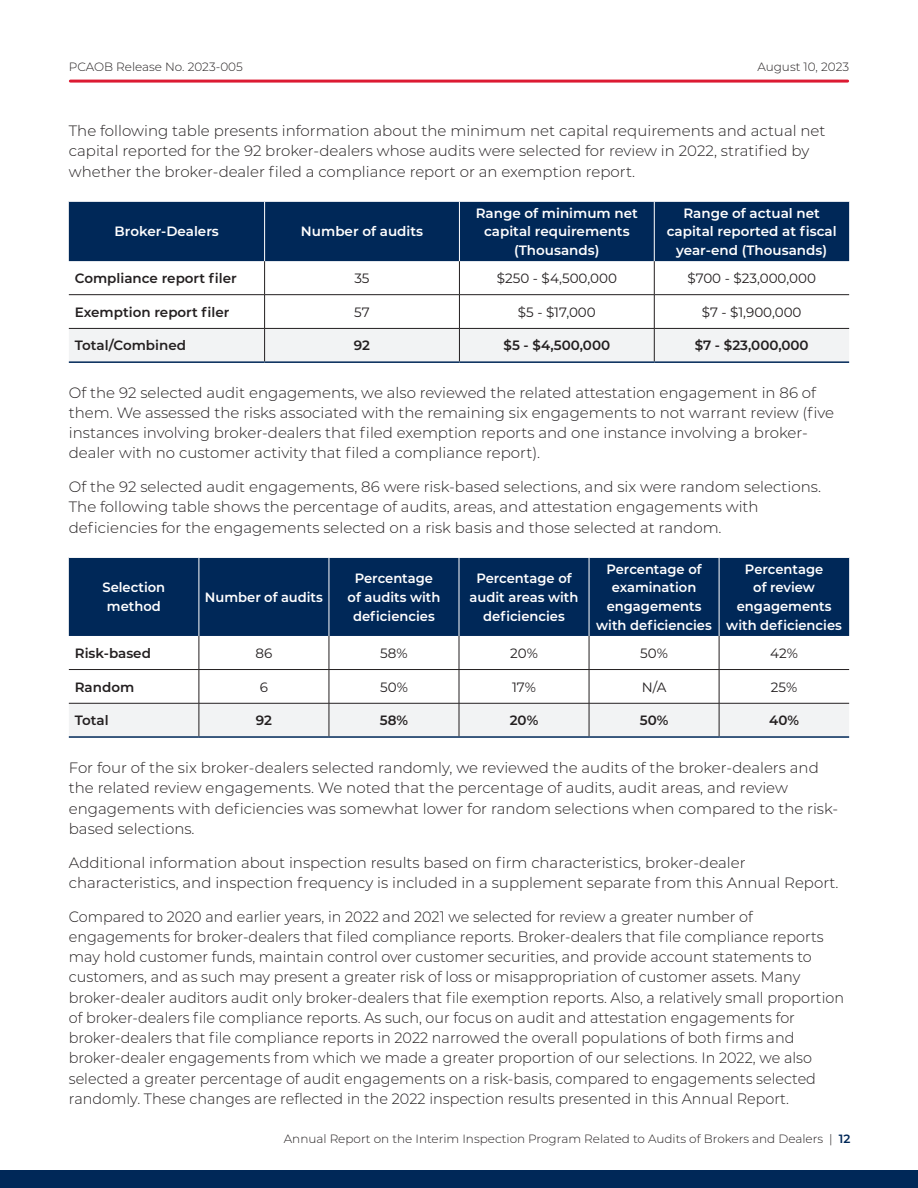
<style>
.page{position:relative;width:918px;height:1188px;background:#fff}
.page>*{position:absolute;margin:0;border:0;box-sizing:border-box;transform-origin:0 0}
.Body_Copy{font:300 15px/20.2px "Montserrat";color:#231f20}
.Body_Copy-2{font:300 15px/20.2px "Montserrat";color:#231f20;scale:.96 1}
.t1{font:600 13.5px/18.8px "Montserrat";color:#fff;text-align:center}
.t2{font:600 13.5px "Montserrat";color:#231f20}
.t3{font:13.5px "Montserrat";color:#231f20}
.t4{font:300 12px "Montserrat";color:#231f20}
.s1{font-weight:600;color:#002858}
</style>
<div class="page">
<div style="left:0;top:1170px;width:918px;height:18px;background:#002858"></div>
<hr style="left:70px;top:80px;width:778px;height:3px;background:#dc1a32">
<div style="left:69px;top:202px;width:780px;height:59px;background:#002858"></div>
<div style="left:69px;top:329px;width:780px;height:32px;background:#f2f3f4"></div>
<hr style="left:264px;top:261px;width:1px;height:33px;background:#231f20">
<hr style="left:459px;top:261px;width:1px;height:33px;background:#231f20">
<hr style="left:654px;top:261px;width:1px;height:33px;background:#231f20">
<hr style="left:69px;top:294px;width:196px;height:1px;background:#231f20">
<hr style="left:265px;top:294px;width:194px;height:1px;background:#231f20">
<hr style="left:264px;top:295px;width:1px;height:33px;background:#231f20">
<hr style="left:459px;top:294px;width:195px;height:1px;background:#231f20">
<hr style="left:459px;top:295px;width:1px;height:33px;background:#231f20">
<hr style="left:654px;top:294px;width:195px;height:1px;background:#231f20">
<hr style="left:654px;top:295px;width:1px;height:33px;background:#231f20">
<hr style="left:69px;top:328px;width:196px;height:1px;background:#231f20">
<hr style="left:265px;top:328px;width:194px;height:1px;background:#231f20">
<hr style="left:264px;top:329px;width:1px;height:32px;background:#231f20">
<hr style="left:459px;top:328px;width:195px;height:1px;background:#231f20">
<hr style="left:459px;top:329px;width:1px;height:32px;background:#231f20">
<hr style="left:654px;top:328px;width:195px;height:1px;background:#231f20">
<hr style="left:654px;top:329px;width:1px;height:32px;background:#231f20">
<hr style="left:264px;top:201px;width:1px;height:60px;background:#fff">
<hr style="left:459px;top:201px;width:1px;height:60px;background:#fff">
<hr style="left:654px;top:201px;width:1px;height:60px;background:#fff">
<hr style="left:69px;top:361px;width:196px;height:2px;background:#002858">
<hr style="left:265px;top:361px;width:194px;height:2px;background:#002858">
<hr style="left:459px;top:361px;width:195px;height:2px;background:#002858">
<hr style="left:654px;top:361px;width:195px;height:2px;background:#002858">
<div style="left:69px;top:558px;width:780px;height:78px;background:#002858"></div>
<div style="left:69px;top:704px;width:780px;height:32px;background:#f2f3f4"></div>
<hr style="left:199px;top:636px;width:1px;height:33px;background:#231f20">
<hr style="left:329px;top:636px;width:1px;height:33px;background:#231f20">
<hr style="left:459px;top:636px;width:1px;height:33px;background:#231f20">
<hr style="left:589px;top:636px;width:1px;height:33px;background:#231f20">
<hr style="left:719px;top:636px;width:1px;height:33px;background:#231f20">
<hr style="left:69px;top:669px;width:130px;height:1px;background:#231f20">
<hr style="left:199px;top:669px;width:130px;height:1px;background:#231f20">
<hr style="left:199px;top:670px;width:1px;height:33px;background:#231f20">
<hr style="left:329px;top:669px;width:130px;height:1px;background:#231f20">
<hr style="left:329px;top:670px;width:1px;height:33px;background:#231f20">
<hr style="left:459px;top:669px;width:130px;height:1px;background:#231f20">
<hr style="left:459px;top:670px;width:1px;height:33px;background:#231f20">
<hr style="left:589px;top:669px;width:130px;height:1px;background:#231f20">
<hr style="left:589px;top:670px;width:1px;height:33px;background:#231f20">
<hr style="left:719px;top:669px;width:130px;height:1px;background:#231f20">
<hr style="left:719px;top:670px;width:1px;height:33px;background:#231f20">
<hr style="left:69px;top:703px;width:130px;height:1px;background:#231f20">
<hr style="left:199px;top:703px;width:130px;height:1px;background:#231f20">
<hr style="left:199px;top:703px;width:1px;height:33px;background:#231f20">
<hr style="left:329px;top:703px;width:130px;height:1px;background:#231f20">
<hr style="left:329px;top:703px;width:1px;height:33px;background:#231f20">
<hr style="left:459px;top:703px;width:130px;height:1px;background:#231f20">
<hr style="left:459px;top:703px;width:1px;height:33px;background:#231f20">
<hr style="left:589px;top:703px;width:130px;height:1px;background:#231f20">
<hr style="left:589px;top:703px;width:1px;height:33px;background:#231f20">
<hr style="left:719px;top:703px;width:130px;height:1px;background:#231f20">
<hr style="left:719px;top:703px;width:1px;height:33px;background:#231f20">
<hr style="left:199px;top:558px;width:1px;height:78px;background:#fff">
<hr style="left:329px;top:558px;width:1px;height:78px;background:#fff">
<hr style="left:459px;top:558px;width:1px;height:78px;background:#fff">
<hr style="left:589px;top:558px;width:1px;height:78px;background:#fff">
<hr style="left:719px;top:558px;width:1px;height:78px;background:#fff">
<hr style="left:69px;top:736px;width:130px;height:2px;background:#002858">
<hr style="left:199px;top:736px;width:130px;height:2px;background:#002858">
<hr style="left:329px;top:736px;width:130px;height:2px;background:#002858">
<hr style="left:459px;top:736px;width:130px;height:2px;background:#002858">
<hr style="left:589px;top:736px;width:130px;height:2px;background:#002858">
<hr style="left:719px;top:736px;width:130px;height:2px;background:#002858">
<p class="t4" style="left:69px;top:59px;width:176px">PCAOB Release No. 2023-005</p>
<p class="t4" style="left:757px;top:59px;width:93px">August 10, 2023</p>
<p class="Body_Copy" style="left:69px;top:120px;width:758px">The following table presents information about the minimum net capital requirements and actual net capital reported for the 92 broker-dealers whose audits were selected for review in 2022, stratified by whether the broker-dealer filed a compliance report or an exemption report.</p>
<p class="t1" style="left:115px;top:222px;width:106px">Broker-Dealers</p>
<p class="t1" style="left:301px;top:222px;width:124px">Number of audits</p>
<p class="t1" style="left:476px;top:203px;width:164px">Range of minimum net capital requirements (Thousands)</p>
<p class="t1" style="left:667px;top:203px;width:171px">Range of actual net capital reported at fiscal year-end (Thousands)</p>
<p class="t2" style="left:75px;top:269px;width:164px">Compliance report filer</p>
<p class="t3" style="left:354px;top:269px;width:17px">35</p>
<p class="t3" style="left:497px;top:269px;width:122px">$250 - $4,500,000</p>
<p class="t3" style="left:688px;top:269px;width:130px">$700 - $23,000,000</p>
<p class="t2" style="left:75px;top:302px;width:156px">Exemption report filer</p>
<p class="t3" style="left:354px;top:303px;width:17px">57</p>
<p class="t3" style="left:518px;top:303px;width:79px">$5 - $17,000</p>
<p class="t3" style="left:702px;top:303px;width:101px">$7 - $1,900,000</p>
<p class="t2" style="left:75px;top:336px;width:113px">Total/Combined</p>
<p class="t2" style="left:354px;top:336px;width:18px">92</p>
<p class="t2" style="left:504px;top:336px;width:108px">$5 - $4,500,000</p>
<p class="t2" style="left:695px;top:336px;width:116px">$7 - $23,000,000</p>
<p class="Body_Copy" style="left:69px;top:382px;width:767px">Of the 92 selected audit engagements, we also reviewed the related attestation engagement in 86 of them. We assessed the risks associated with the remaining six engagements to not warrant review (five instances involving broker-dealers that filed exemption reports and one instance involving a broker&shy;dealer with no customer activity that filed a compliance report).</p>
<p class="Body_Copy" style="left:69px;top:476px;width:754px">Of the 92 selected audit engagements, 86 were risk-based selections, and six were random selections.<br>The following table shows the percentage of audits, areas, and attestation engagements with deficiencies for the engagements selected on a risk basis and those selected at random.</p>
<p class="t1" style="left:102px;top:578px;width:64px">Selection method</p>
<p class="t1" style="left:205px;top:587px;width:120px">Number of audits</p>
<p class="t1" style="left:348px;top:568px;width:94px">Percentage of audits with deficiencies</p>
<p class="t1" style="left:470px;top:568px;width:110px">Percentage of audit areas with deficiencies</p>
<p class="t1" style="left:596px;top:559px;width:117px">Percentage of examination engagements with deficiencies</p>
<p class="t1" style="left:726px;top:559px;width:117px">Percentage<br>of review engagements with deficiencies</p>
<p class="t2" style="left:75px;top:643px;width:78px">Risk-based</p>
<p class="t3" style="left:256px;top:644px;width:18px">86</p>
<p class="t3" style="left:380px;top:644px;width:29px">58%</p>
<p class="t3" style="left:510px;top:644px;width:29px">20%</p>
<p class="t3" style="left:640px;top:644px;width:29px">50%</p>
<p class="t3" style="left:770px;top:644px;width:29px">42%</p>
<p class="t2" style="left:75px;top:677px;width:61px">Random</p>
<p class="t3" style="left:260px;top:677px;width:10px">6</p>
<p class="t3" style="left:380px;top:677px;width:29px">50%</p>
<p class="t3" style="left:512px;top:677px;width:26px">17%</p>
<p class="t3" style="left:642px;top:677px;width:26px">N/A</p>
<p class="t3" style="left:771px;top:677px;width:28px">25%</p>
<p class="t2" style="left:75px;top:711px;width:35px">Total</p>
<p class="t2" style="left:256px;top:711px;width:18px">92</p>
<p class="t2" style="left:380px;top:711px;width:30px">58%</p>
<p class="t2" style="left:510px;top:711px;width:30px">20%</p>
<p class="t2" style="left:640px;top:711px;width:30px">50%</p>
<p class="t2" style="left:769px;top:711px;width:31px">40%</p>
<p class="Body_Copy" style="left:69px;top:757px;width:771px">For four of the six broker-dealers selected randomly, we reviewed the audits of the broker-dealers and the related review engagements. We noted that the percentage of audits, audit areas, and review engagements with deficiencies was somewhat lower for random selections when compared to the risk&shy;based selections.</p>
<p class="Body_Copy" style="left:69px;top:852px;width:771px">Additional information about inspection results based on firm characteristics, broker-dealer characteristics, and inspection frequency is included in a supplement separate from this Annual Report.</p>
<p class="Body_Copy-2" style="left:69px;top:906px;width:809px">Compared to 2020 and earlier years, in 2022 and 2021 we selected for review a greater number of engagements for broker-dealers that filed compliance reports. Broker-dealers that file compliance reports may hold customer funds, maintain control over customer securities, and provide account statements to customers, and as such may present a greater risk of loss or misappropriation of customer assets. Many broker-dealer auditors audit only broker-dealers that file exemption reports. Also, a relatively small proportion of broker-dealers file compliance reports. As such, our focus on audit and attestation engagements for broker-dealers that file compliance reports in 2022 narrowed the overall populations of both firms and broker-dealer engagements from which we made a greater proportion of our selections. In 2022, we also selected a greater percentage of audit engagements on a risk-basis, compared to engagements selected randomly. These changes are reflected in the 2022 inspection results presented in this Annual Report.</p>
<p class="t4" style="left:284px;top:1130px;width:568px">Annual Report on the Interim Inspection Program Related to Audits of Brokers and Dealers | <span class="s1">12</span></p>
</div>
